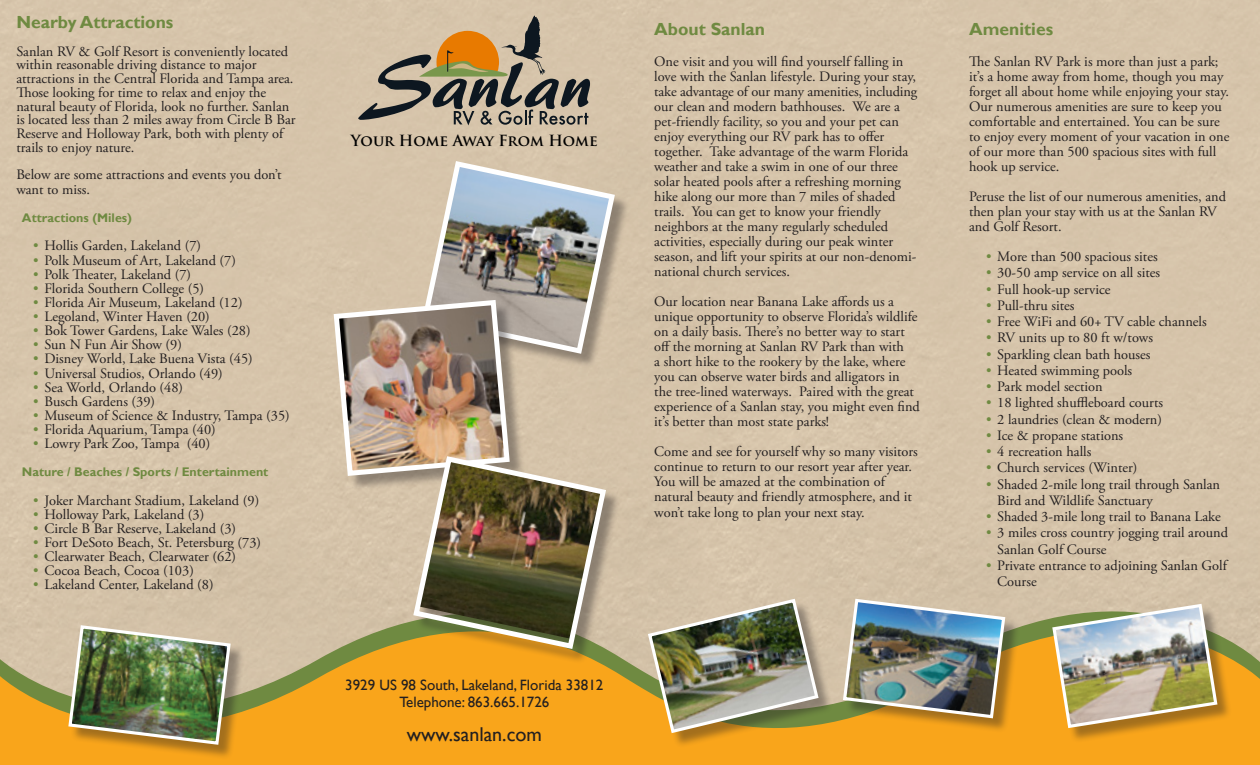
<style>
.page{position:relative;width:1260px;height:765px;background:#fff}
.page>*{position:absolute;margin:0;border:0;box-sizing:border-box;transform-origin:0 0}
.t1{font:20px "Gill Sans";color:#231f20}
.t2{font:700 17.5px "Gill Sans";color:#6f8a41}
.t3{font:15px/17.5px "Gill Sans";color:#231f20;text-align:center}
.t4{font:700 15px "Trajan Pro";letter-spacing:-.01em;color:#000}
.t5{font:14.38px/15px "Adobe Garamond Pro";color:#231f20}
.t6{font:700 12.5px "Gill Sans";color:#6f8a41}
.s1{color:#6f8a41}
</style>
<div class="page">
<div style="left:0;top:549px;width:1260px;height:18px;background:#d4c3a8"></div>
<svg style="left:0;top:567px;width:1260px;height:198px;background:#e1b05c"></svg>
<svg style="left:358px;top:16px;width:232px;height:109px;background:#ab9a7f"></svg>
<div style="left:425px;top:164px;width:205px;height:205px;background:#231f20;opacity:.4"></div>
<img style="left:419px;top:158px;width:199px;height:199px">
<div style="left:336px;top:302px;width:189px;height:189px;background:#231f20;opacity:.4"></div>
<img style="left:331px;top:297px;width:181px;height:182px">
<div style="left:416px;top:459px;width:205px;height:205px;background:#231f20;opacity:.4"></div>
<img style="left:410px;top:453px;width:199px;height:199px">
<div style="left:651px;top:602px;width:182px;height:146px;background:#231f20;opacity:.4"></div>
<img style="left:646px;top:597px;width:174px;height:138px">
<div style="left:845px;top:601px;width:175px;height:132px;background:#231f20;opacity:.4"></div>
<img style="left:841px;top:597px;width:166px;height:123px">
<div style="left:1055px;top:606px;width:177px;height:137px;background:#231f20;opacity:.4"></div>
<img style="left:1051px;top:602px;width:168px;height:128px">
<div style="left:71px;top:628px;width:175px;height:132px;background:#231f20;opacity:.4"></div>
<img style="left:67px;top:623px;width:165px;height:124px">
<p class="t2" style="left:16px;top:12px;width:159px">Nearby Attractions</p>
<p class="t5" style="left:16px;top:45px;width:281px;line-height:13.8px">Sanlan RV &amp; Golf Resort is conveniently located within reasonable driving distance to major attractions in the Central Florida and Tampa area.<br>Those looking for time to relax and enjoy the natural beauty of Florida, look no further. Sanlan is located less than 2 miles away from Circle B Bar Reserve and Holloway Park, both with plenty of trails to enjoy nature.</p>
<p class="t5" style="left:16px;top:168px;width:267px">Below are some attractions and events you don’t want to miss.</p>
<p class="t6" style="left:22px;top:210px;width:112px">Attractions (Miles)</p>
<p class="t5" style="left:33px;top:239px;width:169px"><span class="s1">•</span> Hollis Garden, Lakeland (7)</p>
<p class="t5" style="left:33px;top:253px;width:204px"><span class="s1">•</span> Polk Museum of Art, Lakeland (7)</p>
<p class="t5" style="left:33px;top:267px;width:160px"><span class="s1">•</span> Polk Theater, Lakeland (7)</p>
<p class="t5" style="left:33px;top:281px;width:172px"><span class="s1">•</span> Florida Southern College (5)</p>
<p class="t5" style="left:33px;top:295px;width:211px"><span class="s1">•</span> Florida Air Museum, Lakeland (12)</p>
<p class="t5" style="left:33px;top:309px;width:178px"><span class="s1">•</span> Legoland, Winter Haven (20)</p>
<p class="t5" style="left:33px;top:324px;width:219px"><span class="s1">•</span> Bok Tower Gardens, Lake Wales (28)</p>
<p class="t5" style="left:33px;top:338px;width:150px"><span class="s1">•</span> Sun N Fun Air Show (9)</p>
<p class="t5" style="left:33px;top:352px;width:221px"><span class="s1">•</span> Disney World, Lake Buena Vista (45)</p>
<p class="t5" style="left:33px;top:366px;width:191px"><span class="s1">•</span> Universal Studios, Orlando (49)</p>
<p class="t5" style="left:33px;top:380px;width:151px"><span class="s1">•</span> Sea World, Orlando (48)</p>
<p class="t5" style="left:33px;top:394px;width:123px"><span class="s1">•</span> Busch Gardens (39)</p>
<p class="t5" style="left:33px;top:408px;width:258px"><span class="s1">•</span> Museum of Science &amp; Industry, Tampa (35)</p>
<p class="t5" style="left:33px;top:422px;width:184px"><span class="s1">•</span> Florida Aquarium, Tampa (40)</p>
<p class="t5" style="left:33px;top:437px;width:179px"><span class="s1">•</span> Lowry Park Zoo, Tampa (40)</p>
<p class="t6" style="left:22px;top:465px;width:248px">Nature / Beaches / Sports / Entertainment</p>
<p class="t5" style="left:33px;top:493px;width:228px"><span class="s1">•</span> Joker Marchant Stadium, Lakeland (9)</p>
<p class="t5" style="left:33px;top:507px;width:173px"><span class="s1">•</span> Holloway Park, Lakeland (3)</p>
<p class="t5" style="left:33px;top:521px;width:204px"><span class="s1">•</span> Circle B Bar Reserve, Lakeland (3)</p>
<p class="t5" style="left:33px;top:535px;width:229px"><span class="s1">•</span> Fort DeSoto Beach, St. Petersburg (73)</p>
<p class="t5" style="left:33px;top:550px;width:204px"><span class="s1">•</span> Clearwater Beach, Clearwater (62)</p>
<p class="t5" style="left:33px;top:564px;width:162px"><span class="s1">•</span> Cocoa Beach, Cocoa (103)</p>
<p class="t5" style="left:33px;top:578px;width:182px"><span class="s1">•</span> Lakeland Center, Lakeland (8)</p>
<p class="t4" style="left:351px;top:131px;width:248px">Your Home Away From Home</p>
<p class="t3" style="left:345px;top:676px;width:260px">3929 US 98 South, Lakeland, Florida 33812<br>Telephone: 863.665.1726</p>
<p class="t1" style="left:407px;top:723px;width:137px">www.sanlan.com</p>
<p class="t2" style="left:654px;top:18px;width:112px">About Sanlan</p>
<p class="t5" style="left:654px;top:54px;width:264px">One visit and you will find yourself falling in love with the Sanlan lifestyle. During your stay, take advantage of our many amenities, including our clean and modern bathhouses. We are a pet-friendly facility, so you and your pet can enjoy everything our RV park has to offer together. Take advantage of the warm Florida weather and take a swim in one of our three solar heated pools after a refreshing morning hike along our more than 7 miles of shaded trails. You can get to know your friendly neighbors at the many regularly scheduled activities, especially during our peak winter season, and lift your spirits at our non-denomi&shy;national church services.</p>
<p class="t5" style="left:654px;top:294px;width:267px">Our location near Banana Lake affords us a unique opportunity to observe Florida’s wildlife on a daily basis. There’s no better way to start off the morning at Sanlan RV Park than with<br>a short hike to the rookery by the lake, where you can observe water birds and alligators in the tree-lined waterways. Paired with the great experience of a Sanlan stay, you might even find it’s better than most state parks!</p>
<p class="t5" style="left:654px;top:444px;width:265px">Come and see for yourself why so many visitors continue to return to our resort year after year.<br>You will be amazed at the combination of natural beauty and friendly atmosphere, and it won’t take long to plan your next stay.</p>
<p class="t2" style="left:969px;top:18px;width:86px">Amenities</p>
<p class="t5" style="left:969px;top:54px;width:262px">The Sanlan RV Park is more than just a park; it’s a home away from home, though you may forget all about home while enjoying your stay.<br>Our numerous amenities are sure to keep you comfortable and entertained. You can be sure to enjoy every moment of your vacation in one of our more than 500 spacious sites with full hook up service.</p>
<p class="t5" style="left:969px;top:189px;width:258px">Peruse the list of our numerous amenities, and then plan your stay with us at the Sanlan RV and Golf Resort.</p>
<p class="t5" style="left:986px;top:250px;width:173px"><span class="s1">•</span> More than 500 spacious sites</p>
<p class="t5" style="left:986px;top:266px;width:176px"><span class="s1">•</span> 30-50 amp service on all sites</p>
<p class="t5" style="left:986px;top:282px;width:126px"><span class="s1">•</span> Full hook-up service</p>
<p class="t5" style="left:986px;top:298px;width:90px"><span class="s1">•</span> Pull-thru sites</p>
<p class="t5" style="left:986px;top:315px;width:222px"><span class="s1">•</span> Free WiFi and 60+ TV cable channels</p>
<p class="t5" style="left:986px;top:331px;width:169px"><span class="s1">•</span> RV units up to 80 ft w/tows</p>
<p class="t5" style="left:986px;top:347px;width:166px"><span class="s1">•</span> Sparkling clean bath houses</p>
<p class="t5" style="left:986px;top:363px;width:148px"><span class="s1">•</span> Heated swimming pools</p>
<p class="t5" style="left:986px;top:380px;width:118px"><span class="s1">•</span> Park model section</p>
<p class="t5" style="left:986px;top:396px;width:179px"><span class="s1">•</span> 18 lighted shuffleboard courts</p>
<p class="t5" style="left:986px;top:412px;width:178px"><span class="s1">•</span> 2 laundries (clean &amp; modern)</p>
<p class="t5" style="left:986px;top:428px;width:139px"><span class="s1">•</span> Ice &amp; propane stations</p>
<p class="t5" style="left:986px;top:445px;width:107px"><span class="s1">•</span> 4 recreation halls</p>
<p class="t5" style="left:986px;top:461px;width:153px"><span class="s1">•</span> Church services (Winter)</p>
<p class="t5" style="left:997px;top:477px;width:224px;line-height:16.2px;text-indent:-11px"><span class="s1">•</span> Shaded 2-mile long trail through Sanlan<br>Bird and Wildlife Sanctuary</p>
<p class="t5" style="left:986px;top:510px;width:236px"><span class="s1">•</span> Shaded 3-mile long trail to Banana Lake</p>
<p class="t5" style="left:997px;top:525px;width:232px;line-height:16.2px;text-indent:-11px"><span class="s1">•</span> 3 miles cross country jogging trail around<br>Sanlan Golf Course</p>
<p class="t5" style="left:997px;top:558px;width:231px;line-height:16.2px;text-indent:-11px"><span class="s1">•</span> Private entrance to adjoining Sanlan Golf<br>Course</p>
</div>
